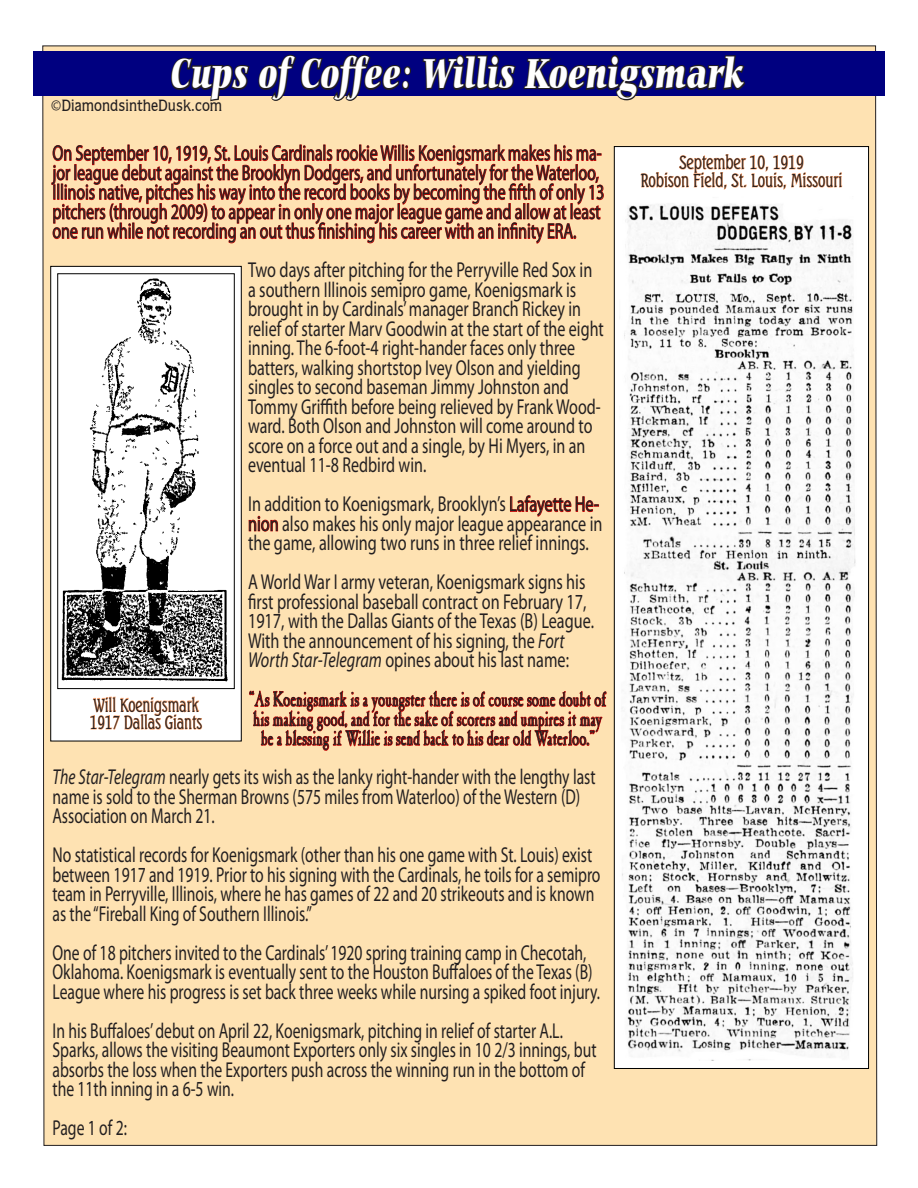
<style>
.page{position:relative;width:918px;height:1188px;background:#fff}
.page>*{position:absolute;margin:0;border:0;box-sizing:border-box;transform-origin:0 0}
.t1{font:italic 900 43.8px "Carmina BT";color:#fff;scale:.7 1}
.t2{font:21.6px/19.5px "Myriad Pro";color:#231f20;scale:.72 1}
.t3{font:21.6px/19.5px "Myriad Pro";color:#231f20;scale:.75 1}
.t4{font:21.6px/19.5px "Myriad Pro";color:#231f20;scale:.73 1}
.t5{font:21.6px/19.5px "Casablanca Antique Plain";color:#231f20;text-align:center;scale:.7 1}
.t6{font:300 18.15px "Seagull BT";color:#231f20;scale:.8 1}
.t7{font:300 18.15px "Seagull BT";color:#231f20;scale:.78 1}
.t8{font:500 16.5px "Quorum IT Cby BT";color:#231f20;scale:.91 1}
.s1{font-family:"Myriad Pro";font-weight:400}
.s2{font-style:italic}
</style>
<div class="page">
<div style="left:42px;top:45px;width:836px;height:1101px;background:#fee2b2"></div>
<div style="left:33px;top:51px;width:851px;height:44px;background:#000080"></div>
<svg style="left:170px;top:57px;width:81px;height:62px"></svg>
<svg style="left:257px;top:54px;width:156px;height:49px"></svg>
<svg style="left:421px;top:45px;width:325px;height:70px"></svg>
<svg style="left:51px;top:132px;width:553px;height:124px;background:#eeac88"></svg>
<svg style="left:510px;top:495px;width:89px;height:22px;background:#eca280"></svg>
<svg style="left:249px;top:516px;width:29px;height:32px"></svg>
<svg style="left:249px;top:691px;width:358px;height:60px;background:#eba27f"></svg>
<div style="left:614px;top:146px;width:255px;height:923px;background:#fff;border:1px solid #000"></div>
<svg style="left:640px;top:154px;width:203px;height:36px"></svg>
<img style="left:622px;top:203px;width:234px;height:858px">
<div style="left:51px;top:266px;width:190px;height:475px;background:#fff"></div>
<svg style="left:90px;top:696px;width:113px;height:34px"></svg>
<img style="left:61px;top:278px;width:167px;height:404px">
<div style="left:57px;top:274px;width:178px;height:415px;border:1px solid #000"></div>
<p class="t1" style="left:171px;top:48px;width:821px">Cups of Coffee: Willis Koenigsmark</p>
<p class="t8" style="left:51px;top:95px;width:189px"><span class="s1">©</span>DiamondsintheDusk.com</p>
<p class="t4" style="left:52px;top:143px;width:758px">On September 10, 1919, St. Louis Cardinals rookie Willis Koenigsmark makes his ma&shy;jor league debut against the Brooklyn Dodgers, and unfortunately for the Waterloo, Illinois native, pitches his way into the record books by becoming the fifth of only 13 pitchers (through 2009) to appear in only one major league game and allow at least one run while not recording an out thus finishing his career with an infinity ERA.</p>
<p class="t3" style="left:248px;top:260px;width:476px">Two days after pitching for the Perryville Red Sox in a southern Illinois semipro game, Koenigsmark is brought in by Cardinals’ manager Branch Rickey in relief of starter Marv Goodwin at the start of the eight inning. The 6-foot-4 right-hander faces only three batters, walking shortstop Ivey Olson and yielding singles to second baseman Jimmy Johnston and Tommy Griffith before being relieved by Frank Wood&shy;ward. Both Olson and Johnston will come around to score on a force out and a single, by Hi Myers, in an eventual 11-8 Redbird win.</p>
<p class="t3" style="left:248px;top:494px;width:474px">In addition to Koenigsmark, Brooklyn’s Lafayette He&shy;nion also makes his only major league appearance in the game, allowing two runs in three relief innings.</p>
<p class="t3" style="left:248px;top:572px;width:463px">A World War I army veteran, Koenigsmark signs his first professional baseball contract on February 17, 1917, with the Dallas Giants of the Texas (B) League.<br>With the announcement of his signing, the <span class="s2">Fort Worth Star-Telegram</span> opines about his last name:</p>
<p class="t5" style="left:249px;top:690px;width:512px">“As Koenigsmark is a youngster there is of course some doubt of his making good, and for the sake of scorers and umpires it may be a blessing if Willie is send back to his dear old Waterloo.”</p>
<p class="t2" style="left:52px;top:767px;width:756px"><span class="s2">The Star-Telegram</span> nearly gets its wish as the lanky right-hander with the lengthy last name is sold to the Sherman Browns (575 miles from Waterloo) of the Western (D)<br>Association on March 21.</p>
<p class="t2" style="left:52px;top:845px;width:763px">No statistical records for Koenigsmark (other than his one game with St. Louis) exist between 1917 and 1919. Prior to his signing with the Cardinals, he toils for a semipro team in Perryville, Illinois, where he has games of 22 and 20 strikeouts and is known as the “Fireball King of Southern Illinois.”</p>
<p class="t2" style="left:52px;top:943px;width:762px">One of 18 pitchers invited to the Cardinals’ 1920 spring training camp in Checotah,<br>Oklahoma. Koenigsmark is eventually sent to the Houston Buffaloes of the Texas (B)<br>League where his progress is set back three weeks while nursing a spiked foot injury.</p>
<p class="t2" style="left:52px;top:1021px;width:757px">In his Buffaloes’ debut on April 22, Koenigsmark, pitching in relief of starter A.L.<br>Sparks, allows the visiting Beaumont Exporters only six singles in 10 2/3 innings, but absorbs the loss when the Exporters push across the winning run in the bottom of the 11th inning in a 6-5 win.</p>
<p class="t2" style="left:52px;top:1118px;width:105px">Page 1 of 2:</p>
<p class="t7" style="left:93px;top:693px;width:137px">Will Koenigsmark</p>
<p class="t7" style="left:90px;top:711px;width:145px">1917 Dallas Giants</p>
<p class="t6" style="left:679px;top:151px;width:157px">September 10, 1919</p>
<p class="t6" style="left:640px;top:169px;width:254px">Robison Field, St. Louis, Missouri</p>
</div>
